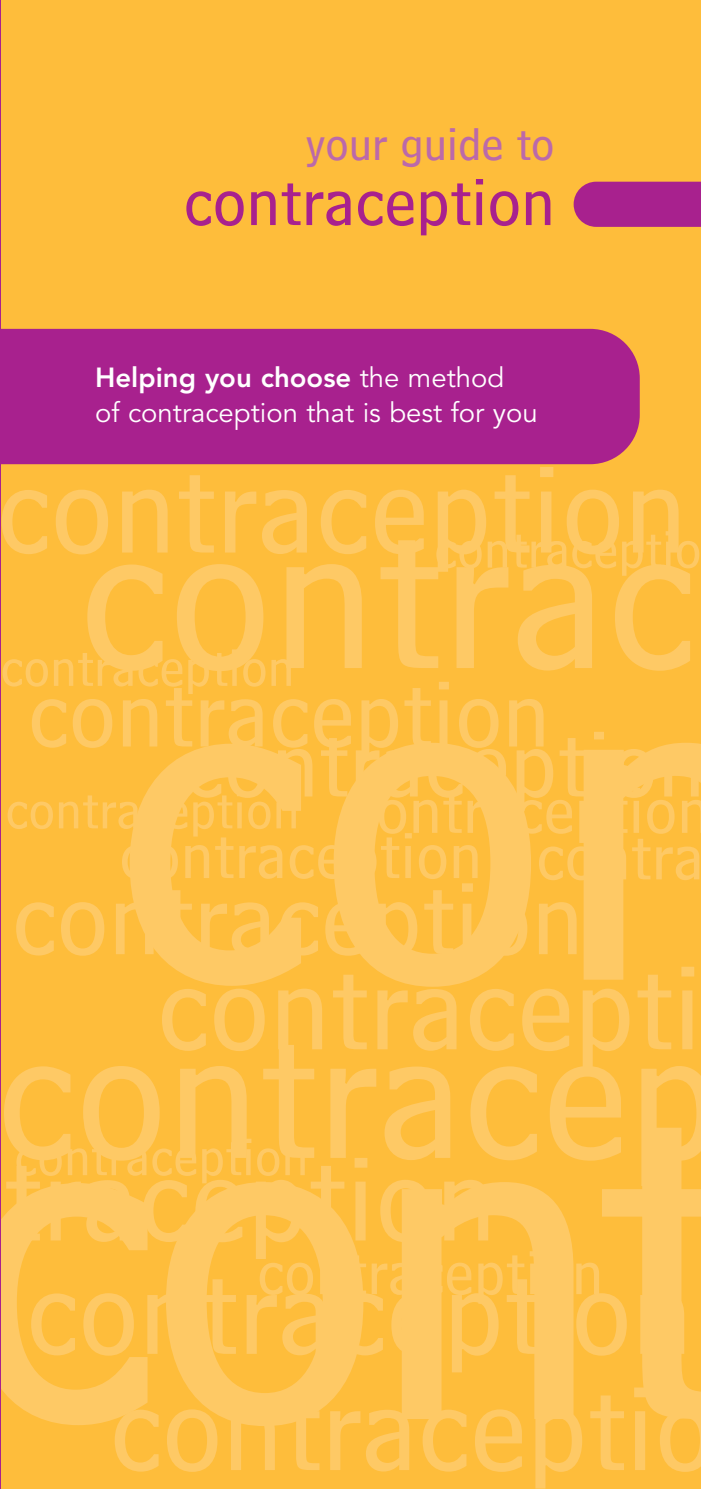
<style>
.page{position:relative;width:701px;height:1489px;background:#fff}
.page>*{position:absolute;margin:0;border:0;box-sizing:border-box;transform-origin:0 0}
.t1{font:473px/439.2px "Bell Centennial Sub Caption";letter-spacing:-.03em;color:#fec965;text-align:center}
.t2{font:207.5px "Bell Centennial Sub Caption";color:#fec965}
.t3{font:183.5px "Bell Centennial Sub Caption";color:#fec965}
.t4{font:125.5px "Bell Centennial Sub Caption";color:#fec965}
.t5{font:121px/116.2px "Bell Centennial Sub Caption";color:#fec965;text-align:right}
.t6{font:104px "Bell Centennial Sub Caption";color:#fec965}
.t7{font:95px "Bell Centennial Sub Caption";color:#fec965}
.t8{font:67.5px "Bell Centennial Sub Caption";color:#a8218e}
.t9{font:66px "Bell Centennial Sub Caption";color:#fec965}
.t10{font:63px "Bell Centennial Sub Caption";color:#fec965}
.t11{font:53.5px "Bell Centennial Sub Caption";color:#fec965}
.t12{font:46.75px "Bell Centennial Sub Caption";color:#bb69aa}
.t13{font:27.5px/35px "Avenir";color:#fff}
.s1{font-weight:800}
</style>
<div class="page">
<div style="left:1px;top:0;width:699px;height:1489px;background:#febd3b"></div>
<div style="left:573px;top:182px;width:127px;height:45px;background:#a8218e"></div>
<div style="left:1px;top:329px;width:638px;height:135px;background:#a8218e"></div>
<hr style="left:0;top:0;width:1px;height:1489px;background:#a8218e">
<h3 class="t12" style="left:305px;top:128px;width:251px">your guide to</h3>
<h3 class="t8" style="left:183px;top:179px;width:373px">contraception</h3>
<p class="t13" style="left:95px;top:363px;width:444px"><span class="s1">Helping you choose</span> the method<br>of contraception that is best for you</p>
<h3 class="t4" style="left:-4px;top:467px;width:692px">contraception</h3>
<h3 class="t11" style="left:434px;top:531px;width:269px">contraceptio</h3>
<h2 class="t2" style="left:79px;top:527px;width:618px">contrac</h2>
<h3 class="t11" style="left:0;top:649px;width:295px">contraception</h3>
<h3 class="t7" style="left:28px;top:682px;width:523px">contraception</h3>
<h3 class="t7" style="left:183px;top:732px;width:523px">contraception</h3>
<h1 class="t1" style="left:-43px;top:635px;width:832px">con cont</h1>
<h3 class="t9" style="left:347px;top:788px;width:364px">contraception</h3>
<h3 class="t11" style="left:5px;top:792px;width:295px">contraception</h3>
<h3 class="t9" style="left:119px;top:833px;width:586px">contraception contra</h3>
<h3 class="t6" style="left:12px;top:883px;width:573px">contraception</h3>
<h3 class="t5" style="left:157px;top:959px;width:546px">contracepti</h3>
<h3 class="t3" style="left:-4px;top:1033px;width:725px">contracep</h3>
<h3 class="t11" style="left:14px;top:1139px;width:295px">contraception</h3>
<h3 class="t5" style="left:4px;top:1150px;width:494px">traception</h3>
<h3 class="t10" style="left:257px;top:1251px;width:348px">contraception</h3>
<h3 class="t5" style="left:26px;top:1264px;width:690px">contraception contraceptio</h3>
</div>
